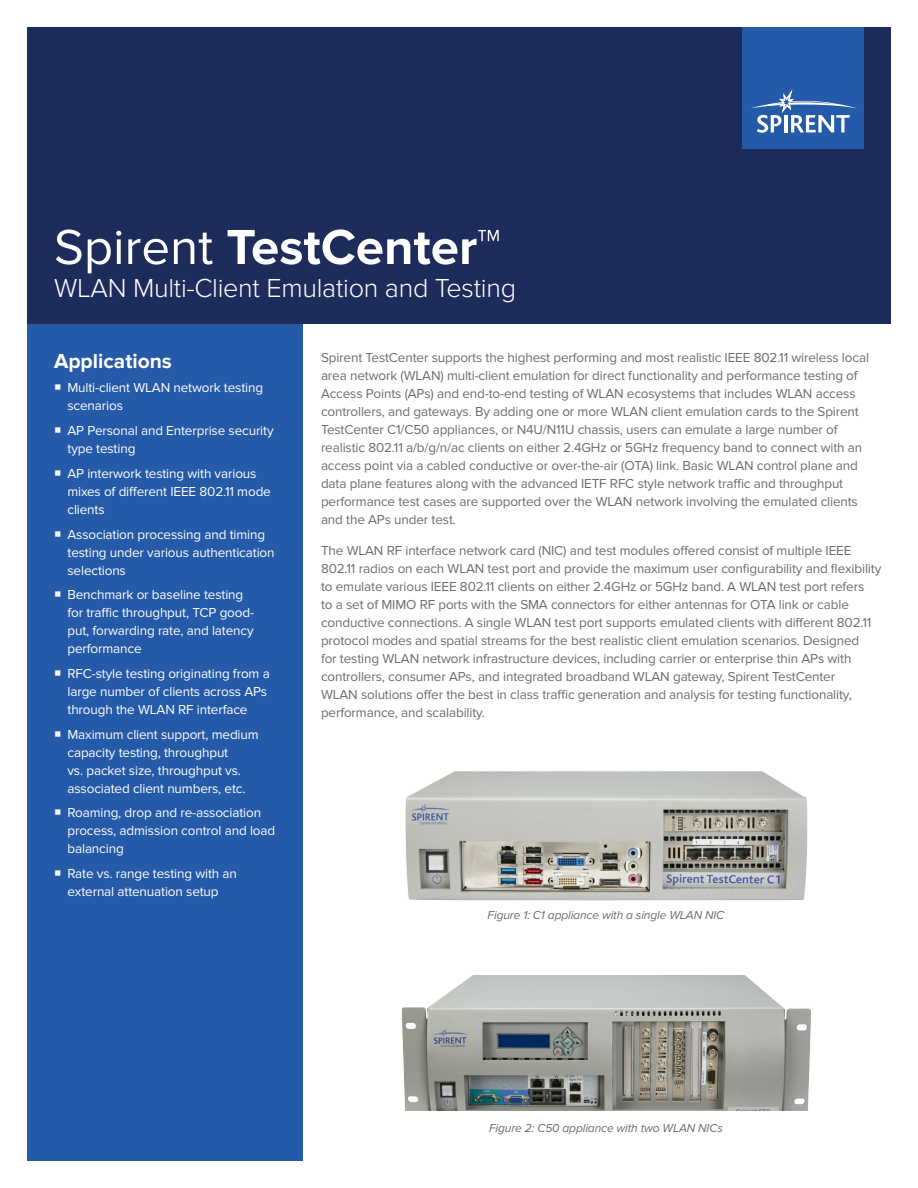
<style>
.page{position:relative;width:918px;height:1188px;background:#fff}
.page>*{position:absolute;margin:0;border:0;box-sizing:border-box;transform-origin:0 0}
.t1{font:700 51px "Proxima Nova";color:#fff}
.t2{font:300 27px "Proxima Nova";letter-spacing:-.01em;color:#fff}
.t3{font:700 21px "Proxima Nova";color:#fff}
.t4{font:13.5px/18px "Proxima Nova";letter-spacing:-.01em;color:#696c71}
.t5{font:13.5px/18px "Proxima Nova";letter-spacing:-.01em;color:#fff}
.t6{font:italic 12px "Proxima Nova";letter-spacing:-.01em;color:#696c71}
.s1{font-weight:400}
</style>
<div class="page">
<img style="left:405px;top:771px;width:403px;height:130px">
<img style="left:401px;top:976px;width:410px;height:135px">
<div style="left:27px;top:324px;width:276px;height:837px;background:#255aa8"></div>
<div style="left:27px;top:27px;width:864px;height:297px;background:#1e2c5b"></div>
<div style="left:742px;top:27px;width:122px;height:121px;background:#255aa8"></div>
<svg style="left:751px;top:90px;width:106px;height:43px"></svg>
<h1 class="t1" style="left:54px;top:218px;width:448px"><span class="s1">Spirent</span> TestCenter™</h1>
<h2 class="t2" style="left:54px;top:273px;width:464px">WLAN Multi-Client Emulation and Testing</h2>
<h3 class="t3" style="left:54px;top:349px;width:119px">Applications</h3>
<p class="t5" style="left:68px;top:379px;width:197px">Multi-client WLAN network testing scenarios</p>
<p class="t5" style="left:68px;top:422px;width:208px">AP Personal and Enterprise security type testing</p>
<p class="t5" style="left:68px;top:465px;width:205px">AP interwork testing with various mixes of different IEEE 802.11 mode clients</p>
<p class="t5" style="left:68px;top:525px;width:209px">Association processing and timing testing under various authentication selections</p>
<p class="t5" style="left:68px;top:586px;width:188px">Benchmark or baseline testing for traffic throughput, TCP good&shy;put, forwarding rate, and latency performance</p>
<p class="t5" style="left:68px;top:665px;width:204px">RFC-style testing originating from a large number of clients across APs through the WLAN RF interface</p>
<p class="t5" style="left:68px;top:725px;width:193px">Maximum client support, medium capacity testing, throughput<br>vs. packet size, throughput vs. associated client numbers, etc.</p>
<p class="t5" style="left:68px;top:804px;width:209px">Roaming, drop and re-association process, admission control and load balancing</p>
<p class="t5" style="left:68px;top:865px;width:171px">Rate vs. range testing with an external attenuation setup</p>
<p class="t4" style="left:321px;top:348px;width:550px">Spirent TestCenter supports the highest performing and most realistic IEEE 802.11 wireless local area network (WLAN) multi-client emulation for direct functionality and performance testing of Access Points (APs) and end-to-end testing of WLAN ecosystems that includes WLAN access controllers, and gateways. By adding one or more WLAN client emulation cards to the Spirent TestCenter C1/C50 appliances, or N4U/N11U chassis, users can emulate a large number of realistic 802.11 a/b/g/n/ac clients on either 2.4GHz or 5GHz frequency band to connect with an access point via a cabled conductive or over-the-air (OTA) link. Basic WLAN control plane and data plane features along with the advanced IETF RFC style network traffic and throughput performance test cases are supported over the WLAN network involving the emulated clients and the APs under test.</p>
<p class="t4" style="left:321px;top:542px;width:562px">The WLAN RF interface network card (NIC) and test modules offered consist of multiple IEEE 802.11 radios on each WLAN test port and provide the maximum user configurability and flexibility to emulate various IEEE 802.11 clients on either 2.4GHz or 5GHz band. A WLAN test port refers<br>to a set of MIMO RF ports with the SMA connectors for either antennas for OTA link or cable conductive connections. A single WLAN test port supports emulated clients with different 802.11 protocol modes and spatial streams for the best realistic client emulation scenarios. Designed<br>for testing WLAN network infrastructure devices, including carrier or enterprise thin APs with controllers, consumer APs, and integrated broadband WLAN gateway, Spirent TestCenter<br>WLAN solutions offer the best in class traffic generation and analysis for testing functionality, performance, and scalability.</p>
<p class="t6" style="left:488px;top:908px;width:238px">Figure 1: C1 appliance with a single WLAN NIC</p>
<p class="t6" style="left:489px;top:1121px;width:235px">Figure 2: C50 appliance with two WLAN NICs</p>
</div>
